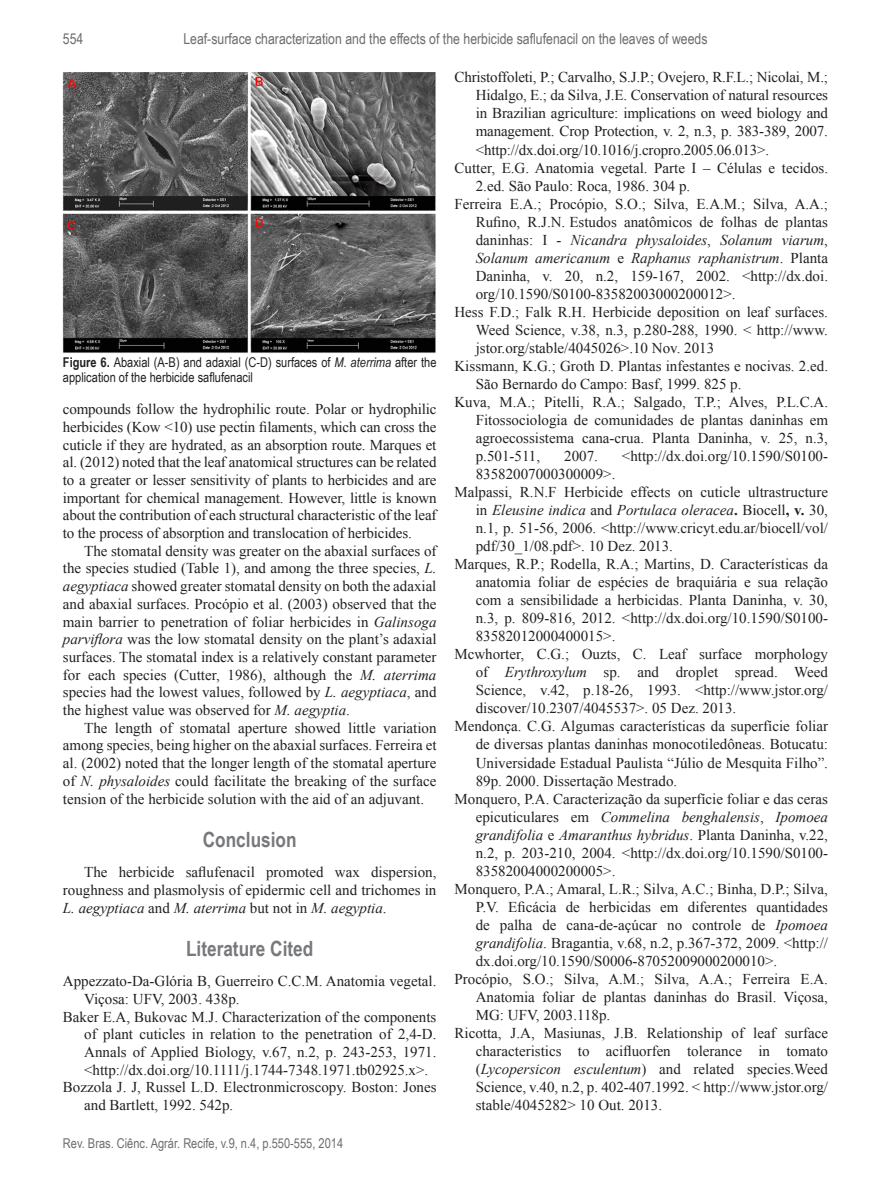
<style>
.page{position:relative;width:891px;height:1188px;background:#fff}
.page>*{position:absolute;margin:0;border:0;box-sizing:border-box;transform-origin:0 0}
.t1{font:700 21px "Arial Narrow";color:#76787b}
.Fonte_do_texto{font:15px/18px "Times New Roman";color:#231f20;text-align:justify}
.t2{font:15px "Arial Narrow";color:#6c6d70}
.t3{font:13.5px/15px "Arial Narrow";color:#231f20}
.t4{font:13.5px "Arial Narrow";color:#6c6d70}
.s1{font-weight:700}
.s2{font-style:italic}
</style>
<div class="page">
<img style="left:63px;top:72px;width:373px;height:281px">
<p class="t2" style="left:63px;top:28px;width:22px">554</p>
<p class="t2" style="left:183px;top:28px;width:526px">Leaf-surface characterization and the effects of the herbicide saflufenacil on the leaves of weeds</p>
<p class="t3" style="left:63px;top:355px;width:375px"><span class="s1">Figure 6.</span> Abaxial (A-B) and adaxial (C-D) surfaces of <span class="s2">M. aterrima</span> after the application of the herbicide saflufenacil</p>
<p class="Fonte_do_texto" style="left:63px;top:400px;width:375px">compounds follow the hydrophilic route. Polar or hydrophilic herbicides (Kow &lt;10) use pectin filaments, which can cross the cuticle if they are hydrated, as an absorption route. Marques et al. (2012) noted that the leaf anatomical structures can be related to a greater or lesser sensitivity of plants to herbicides and are important for chemical management. However, little is known about the contribution of each structural characteristic of the leaf to the process of absorption and translocation of herbicides.</p>
<p class="Fonte_do_texto" style="left:63px;top:542px;width:375px;text-indent:21px">The stomatal density was greater on the abaxial surfaces of the species studied (Table 1), and among the three species, <span class="s2">L. aegyptiaca</span> showed greater stomatal density on both the adaxial and abaxial surfaces. Procópio et al. (2003) observed that the main barrier to penetration of foliar herbicides in <span class="s2">Galinsoga parviflora</span> was the low stomatal density on the plant’s adaxial surfaces. The stomatal index is a relatively constant parameter for each species (Cutter, 1986), although the <span class="s2">M. aterrima </span>species had the lowest values, followed by <span class="s2">L. aegyptiaca</span>, and the highest value was observed for <span class="s2">M. aegyptia</span>.</p>
<p class="Fonte_do_texto" style="left:63px;top:719px;width:375px;text-indent:21px">The length of stomatal aperture showed little variation among species, being higher on the abaxial surfaces. Ferreira et al. (2002) noted that the longer length of the stomatal aperture of <span class="s2">N. physaloides</span> could facilitate the breaking of the surface tension of the herbicide solution with the aid of an adjuvant.</p>
<p class="t1" style="left:203px;top:823px;width:95px">Conclusion</p>
<p class="Fonte_do_texto" style="left:63px;top:863px;width:375px;text-indent:21px">The herbicide saflufenacil promoted wax dispersion, roughness and plasmolysis of epidermic cell and trichomes in <span class="s2">L. aegyptiaca</span> and <span class="s2">M. aterrima</span> but not in <span class="s2">M. aegyptia</span>.</p>
<p class="t1" style="left:186px;top:933px;width:129px">Literature Cited</p>
<p class="Fonte_do_texto" style="left:84px;top:972px;width:354px;text-indent:-21px">Appezzato-Da-Glória B, Guerreiro C.C.M. Anatomia vegetal.<br>Viçosa: UFV, 2003. 438p.</p>
<p class="Fonte_do_texto" style="left:84px;top:1008px;width:354px;text-indent:-21px">Baker E.A, Bukovac M.J. Characterization of the components of plant cuticles in relation to the penetration of 2,4-D.<br>Annals of Applied Biology, v.67, n.2, p. 243-253, 1971. &lt;http://dx.doi.org/10.1111/j.1744-7348.1971.tb02925.x&gt;.</p>
<p class="Fonte_do_texto" style="left:84px;top:1078px;width:354px;text-indent:-21px">Bozzola J. J, Russel L.D. Electronmicroscopy. Boston: Jones and Bartlett, 1992. 542p.</p>
<p class="t4" style="left:63px;top:1134px;width:282px">Rev. Bras. Ciênc. Agrár. Recife, v.9, n.4, p.550-555, 2014</p>
<p class="Fonte_do_texto" style="left:476px;top:68px;width:354px;text-indent:-21px">Christoffoleti, P.; Carvalho, S.J.P.; Ovejero, R.F.L.; Nicolai, M.; Hidalgo, E.; da Silva, J.E. Conservation of natural resources in Brazilian agriculture: implications on weed biology and management. Crop Protection, v. 2, n.3, p. 383-389, 2007. &lt;http://dx.doi.org/10.1016/j.cropro.2005.06.013&gt;.</p>
<p class="Fonte_do_texto" style="left:476px;top:158px;width:354px;text-indent:-21px">Cutter, E.G. Anatomia vegetal. Parte I – Células e tecidos.<br>2.ed. São Paulo: Roca, 1986. 304 p.</p>
<p class="Fonte_do_texto" style="left:476px;top:194px;width:354px;text-indent:-21px">Ferreira E.A.; Procópio, S.O.; Silva, E.A.M.; Silva, A.A.; Rufino, R.J.N. Estudos anatômicos de folhas de plantas daninhas: I - <span class="s2">Nicandra physaloides</span>, <span class="s2">Solanum viarum</span>, <span class="s2">Solanum americanum</span> e <span class="s2">Raphanus raphanistrum</span>. Planta Daninha, v. 20, n.2, 159-167, 2002. &lt;http://dx.doi. org/10.1590/S0100-83582003000200012&gt;.</p>
<p class="Fonte_do_texto" style="left:476px;top:303px;width:354px;text-indent:-21px">Hess F.D.; Falk R.H. Herbicide deposition on leaf surfaces.<br>Weed Science, v.38, n.3, p.280-288, 1990. &lt; http://www. jstor.org/stable/4045026&gt;.10 Nov. 2013</p>
<p class="Fonte_do_texto" style="left:476px;top:357px;width:354px;text-indent:-21px">Kissmann, K.G.; Groth D. Plantas infestantes e nocivas. 2.ed.<br>São Bernardo do Campo: Basf, 1999. 825 p.</p>
<p class="Fonte_do_texto" style="left:476px;top:393px;width:354px;text-indent:-21px">Kuva, M.A.; Pitelli, R.A.; Salgado, T.P.; Alves, P.L.C.A.<br>Fitossociologia de comunidades de plantas daninhas em agroecossistema cana-crua. Planta Daninha, v. 25, n.3, p.501-511,</p>
<p class="Fonte_do_texto" style="left:564px;top:447px;width:35px">2007.</p>
<p class="Fonte_do_texto" style="left:622px;top:447px;width:208px">&lt;http://dx.doi.org/10.1590/S0100-</p>
<p class="Fonte_do_texto" style="left:476px;top:465px;width:141px">83582007000300009&gt;.</p>
<p class="Fonte_do_texto" style="left:476px;top:483px;width:354px;text-indent:-21px">Malpassi, R.N.F Herbicide effects on cuticle ultrastructure in <span class="s2">Eleusine indica</span> and <span class="s2">Portulaca oleracea</span><span class="s1">.</span> Biocell<span class="s1">, v.</span> 30, n.1, p. 51-56, 2006. &lt;http://www.cricyt.edu.ar/biocell/vol/ pdf/30_1/08.pdf&gt;. 10 Dez. 2013.</p>
<p class="Fonte_do_texto" style="left:476px;top:555px;width:354px;text-indent:-21px">Marques, R.P.; Rodella, R.A.; Martins, D. Características da anatomia foliar de espécies de braquiária e sua relação com a sensibilidade a herbicidas. Planta Daninha, v. 30, n.3, p. 809-816, 2012. &lt;http://dx.doi.org/10.1590/S0100- 83582012000400015&gt;.</p>
<p class="Fonte_do_texto" style="left:476px;top:645px;width:354px;text-indent:-21px">Mcwhorter, C.G.; Ouzts, C. Leaf surface morphology of <span class="s2">Erythroxylum</span> sp. and droplet spread. Weed Science, v.42, p.18-26, 1993. &lt;http://www.jstor.org/ discover/10.2307/4045537&gt;. 05 Dez. 2013.</p>
<p class="Fonte_do_texto" style="left:476px;top:717px;width:354px;text-indent:-21px">Mendonça. C.G. Algumas características da superfície foliar de diversas plantas daninhas monocotiledôneas. Botucatu:<br>Universidade Estadual Paulista “Júlio de Mesquita Filho”.<br>89p. 2000. Dissertação Mestrado.</p>
<p class="Fonte_do_texto" style="left:476px;top:789px;width:354px;text-indent:-21px">Monquero, P.A. Caracterização da superfície foliar e das ceras epicuticulares em <span class="s2">Commelina benghalensis</span>, <span class="s2">Ipomoea grandifolia</span> e <span class="s2">Amaranthus hybridus</span>. Planta Daninha, v.22, n.2, p. 203-210, 2004. &lt;http://dx.doi.org/10.1590/S0100- 83582004000200005&gt;.</p>
<p class="Fonte_do_texto" style="left:476px;top:879px;width:354px;text-indent:-21px">Monquero, P.A.; Amaral, L.R.; Silva, A.C.; Binha, D.P.; Silva, P.V. Eficácia de herbicidas em diferentes quantidades de palha de cana-de-açúcar no controle de <span class="s2">Ipomoea grandifolia</span>. Bragantia, v.68, n.2, p.367-372, 2009. &lt;http:// dx.doi.org/10.1590/S0006-87052009000200010&gt;.</p>
<p class="Fonte_do_texto" style="left:476px;top:970px;width:354px;text-indent:-21px">Procópio, S.O.; Silva, A.M.; Silva, A.A.; Ferreira E.A.<br>Anatomia foliar de plantas daninhas do Brasil. Viçosa, MG: UFV, 2003.118p.</p>
<p class="Fonte_do_texto" style="left:476px;top:1024px;width:354px;text-indent:-21px">Ricotta, J.A, Masiunas, J.B. Relationship of leaf surface characteristics to acifluorfen tolerance in tomato (<span class="s2">Lycopersicon esculentum</span>) and related species.Weed Science, v.40, n.2, p. 402-407.1992. &lt; http://www.jstor.org/ stable/4045282&gt; 10 Out. 2013.</p>
</div>
